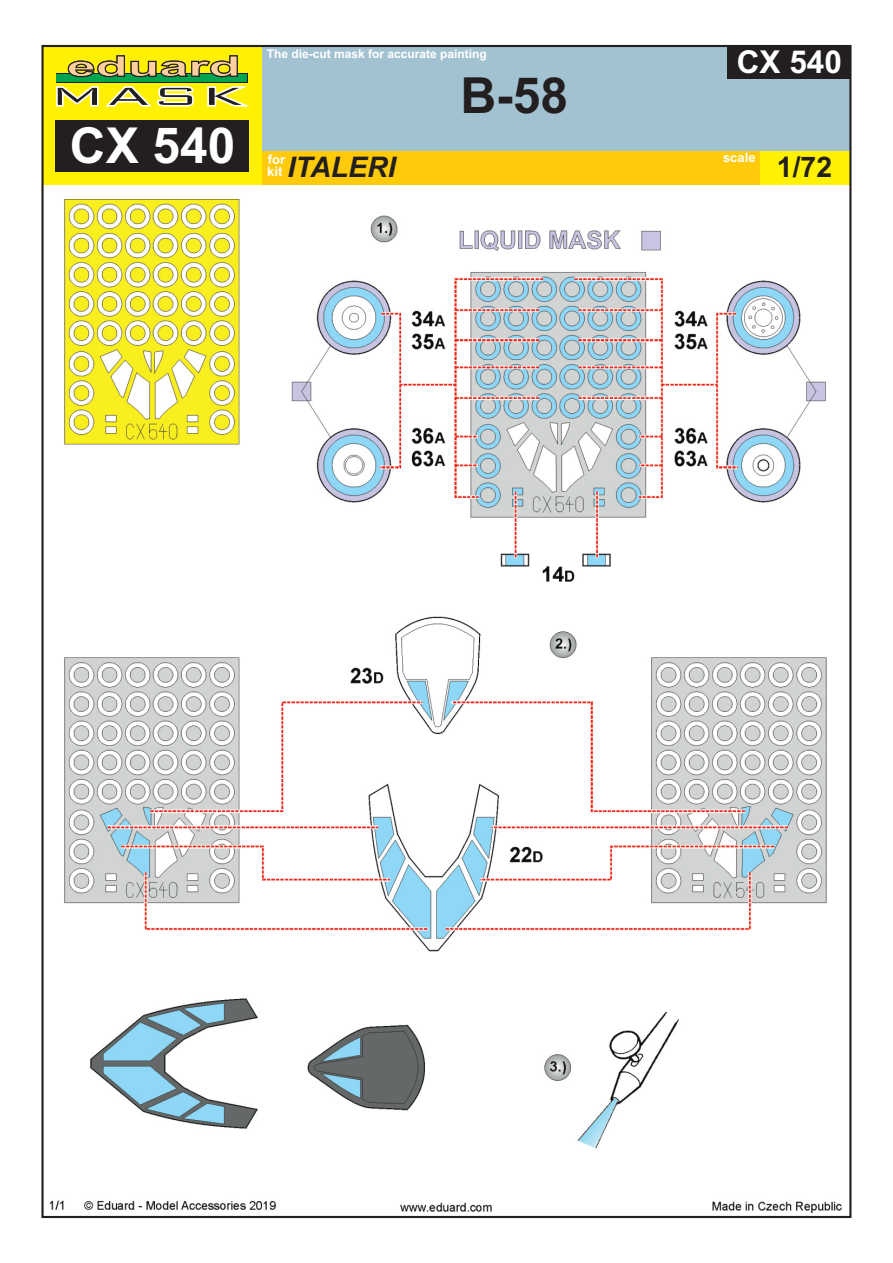
<style>
.page{position:relative;width:893px;height:1263px;background:#fff}
.page>*{position:absolute;margin:0;border:0;box-sizing:border-box;transform-origin:0 0}
.t1{font:700 49.8px "Arial";color:#231f20}
.t2{font:700 49.5px "Arial";color:#fff}
.t3{font:700 31.5px "Arial";color:#fff}
.t4{font:italic 700 28.35px "Arial";color:#231f20}
.t5{font:700 28.35px "Arial";color:#231f20}
.t6{font:700 13.05px/12.3px "Arial";color:#fff}
.t7{font:700 12px "Arial";color:#fff}
</style>
<div class="page">
<img style="left:51px;top:199px;width:791px;height:1014px">
<div style="left:262px;top:46px;width:588px;height:105px;background:#a3c2d1"></div>
<div style="left:43px;top:46px;width:219px;height:139px;background:#fff101"></div>
<div style="left:262px;top:151px;width:497px;height:34px;background:#feca0a"></div>
<div style="left:759px;top:151px;width:91px;height:34px;background:#fff101"></div>
<div style="left:55px;top:120px;width:193px;height:51px;background:#231f20"></div>
<svg style="left:56px;top:86px;width:194px;height:21px"></svg>
<svg style="left:56px;top:73px;width:192px;height:9px"></svg>
<div style="left:57px;top:74px;width:190px;height:7px;background:#00a54f"></div>
<svg style="left:68px;top:55px;width:170px;height:22px"></svg>
<div style="left:727px;top:46px;width:123px;height:33px;background:#231f20"></div>
<h2 class="t2" style="left:70px;top:127px;width:167px">CX 540</h2>
<p class="t7" style="left:267px;top:49px;width:222px">The die-cut mask for accurate painting</p>
<h1 class="t1" style="left:460px;top:77px;width:109px">B-58</h1>
<h3 class="t3" style="left:737px;top:50px;width:107px">CX 540</h3>
<p class="t6" style="left:723px;top:153px;width:34px">scale</p>
<p class="t6" style="left:267px;top:154px;width:19px">for kit</p>
<h3 class="t5" style="left:777px;top:157px;width:57px">1/72</h3>
<h3 class="t4" style="left:287px;top:157px;width:110px">ITALERI</h3>
</div>
